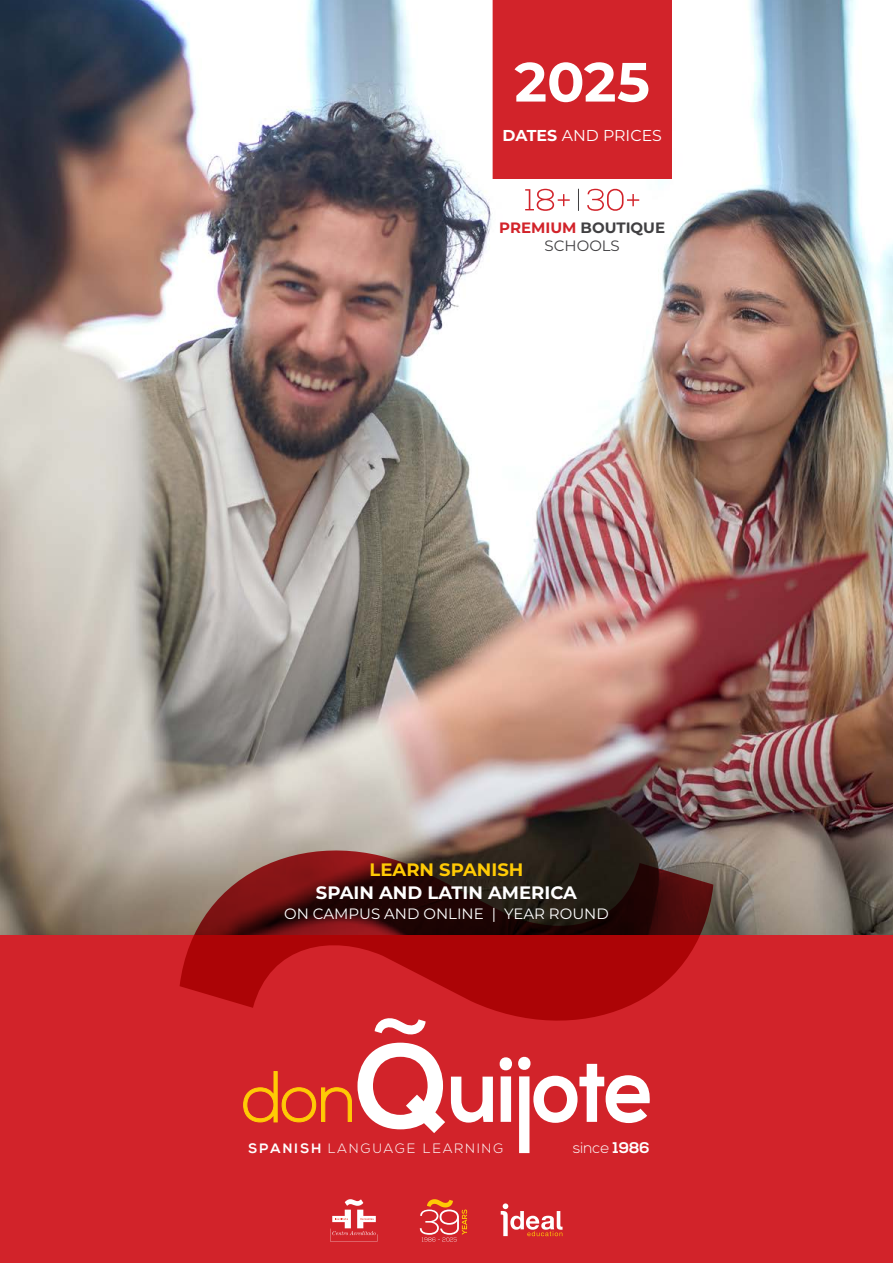
<style>
.page{position:relative;width:893px;height:1263px;background:#fff}
.page>*{position:absolute;margin:0;border:0;box-sizing:border-box;transform-origin:0 0}
.t1{font:700 55.2px "Montserrat";color:#fff}
.t2{font:700 18px "Montserrat";color:#fff}
.t3{font:700 18px "Montserrat";color:#ffcb05}
.t4{font:15.75px "Montserrat";color:#fff}
.t5{font:300 15.45px "Nexa";color:#fff}
.t6{font:15px "Montserrat";color:#fff}
.t7{font:700 15px/18px "Montserrat";color:#414042;text-align:center}
.t8{font:300 13.5px "Nexa";letter-spacing:.15em;color:#fff}
.s1{font-weight:700}
.s2{color:#d2232a}
.s3{font-weight:400}
</style>
<div class="page">
<img style="left:0;top:0;width:893px;height:935px">
<div style="left:493px;top:0;width:179px;height:179px;background:#d2232a"></div>
<svg style="left:525px;top:189px;width:45px;height:22px"></svg>
<svg style="left:587px;top:186px;width:52px;height:28px"></svg>
<svg style="left:578px;top:189px;width:1px;height:22px"></svg>
<div style="left:0;top:935px;width:893px;height:328px;background:#d2232a"></div>
<svg style="left:180px;top:838px;width:533px;height:183px"></svg>
<svg style="left:501px;top:1203px;width:61px;height:33px"></svg>
<svg style="left:330px;top:1199px;width:47px;height:43px"></svg>
<svg style="left:420px;top:1199px;width:47px;height:43px"></svg>
<svg style="left:451px;top:1076px;width:42px;height:46px"></svg>
<svg style="left:500px;top:1057px;width:12px;height:65px"></svg>
<svg style="left:518px;top:1056px;width:132px;height:97px"></svg>
<svg style="left:375px;top:1015px;width:51px;height:20px"></svg>
<svg style="left:243px;top:1043px;width:202px;height:90px"></svg>
<div style="left:500px;top:125px;width:164px;height:16px;background:#d2232a"></div>
<p class="t1" style="left:514px;top:42px;width:137px">2025</p>
<p class="t4" style="left:502px;top:124px;width:161px"><span class="s1">DATES</span> AND PRICES</p>
<p class="t7" style="left:499px;top:218px;width:167px"><span class="s2">PREMIUM</span> BOUTIQUE<br><span class="s3">SCHOOLS</span></p>
<p class="t3" style="left:370px;top:857px;width:155px">LEARN SPANISH</p>
<p class="t2" style="left:316px;top:880px;width:263px">SPAIN AND LATIN AMERICA</p>
<p class="t6" style="left:284px;top:903px;width:326px">ON CAMPUS AND ONLINE | YEAR ROUND</p>
<p class="t8" style="left:248px;top:1141px;width:256px"><span class="s1">SPANISH</span> LANGUAGE LEARNING</p>
<p class="t5" style="left:573px;top:1139px;width:78px">since <span class="s1">1986</span></p>
</div>
